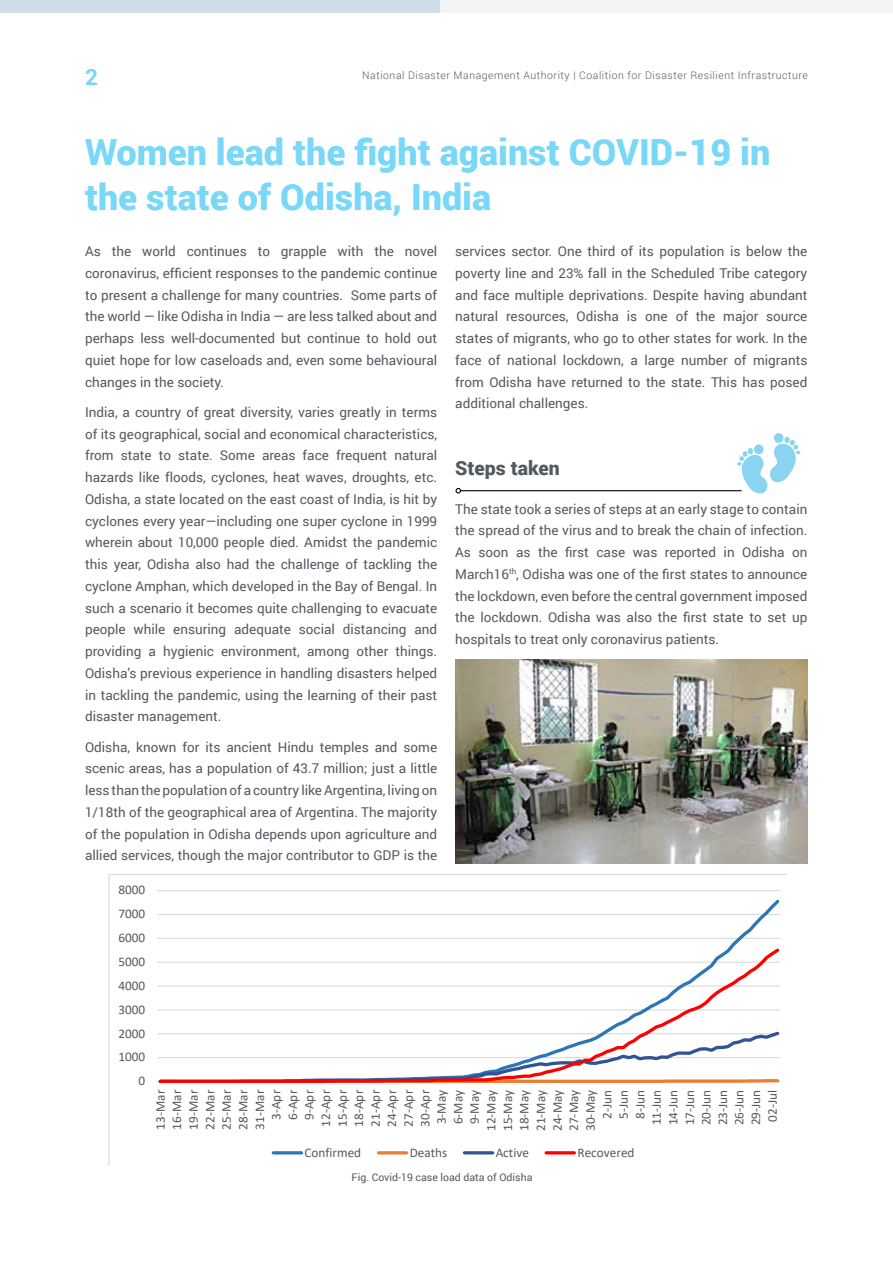
<style>
.page{position:relative;width:893px;height:1263px;background:#fff}
.page>*{position:absolute;margin:0;border:0;box-sizing:border-box;transform-origin:0 0}
.t1{font:900 36px/45px "Roboto";color:#79d7f7}
.t2{font:700 22.5px "Roboto";color:#79d7f7}
.t3{font:900 19.5px "Roboto";color:#545961}
.t4{font:13.5px/21.8px "Roboto";color:#545961;text-align:justify}
.t5{font:13.2px/16.5px "Calibri";color:#595959;text-align:right}
.t6{font:300 10.5px "Roboto";letter-spacing:.05em;color:#545961}
.t7{font:10.5px "Roboto";color:#545961}
</style>
<div class="page">
<hr style="left:461px;top:490px;width:281px;height:1px;background:#000">
<svg style="left:455px;top:488px;width:6px;height:5px"></svg>
<svg style="left:108px;top:874px;width:678px;height:291px"></svg>
<img style="left:455px;top:660px;width:352px;height:203px">
<svg style="left:737px;top:433px;width:63px;height:60px"></svg>
<div style="left:0;top:0;width:440px;height:13px;background:#d1dde6"></div>
<div style="left:440px;top:0;width:453px;height:13px;background:#f4f4f4"></div>
<h2 class="t2" style="left:85px;top:61px;width:14px">2</h2>
<p class="t6" style="left:362px;top:68px;width:447px">National Disaster Management Authority | Coalition for Disaster Resilient Infrastructure</p>
<h1 class="t1" style="left:85px;top:129px;width:687px">Women lead the fight against COVID-19 in the state of Odisha, India</h1>
<p class="t4" style="left:85px;top:240px;width:354px">As the world continues to grapple with the novel coronavirus, efficient responses to the pandemic continue to present a challenge for many countries. Some parts of the world — like Odisha in India — are less talked about and perhaps less well-documented but continue to hold out quiet hope for low caseloads and, even some behavioural changes in the society.</p>
<p class="t4" style="left:85px;top:401px;width:354px">India, a country of great diversity, varies greatly in terms of its geographical, social and economical characteristics, from state to state. Some areas face frequent natural hazards like floods, cyclones, heat waves, droughts, etc.<br>Odisha, a state located on the east coast of India, is hit by cyclones every year—including one super cyclone in 1999 wherein about 10,000 people died. Amidst the pandemic this year, Odisha also had the challenge of tackling the cyclone Amphan, which developed in the Bay of Bengal. In such a scenario it becomes quite challenging to evacuate people while ensuring adequate social distancing and providing a hygienic environment, among other things.<br>Odisha’s previous experience in handling disasters helped in tackling the pandemic, using the learning of their past disaster management.</p>
<p class="t4" style="left:85px;top:735px;width:354px">Odisha, known for its ancient Hindu temples and some scenic areas, has a population of 43.7 million; just a little less than the population of a country like Argentina, living on 1/18th of the geographical area of Argentina. The majority of the population in Odisha depends upon agriculture and allied services, though the major contributor to GDP is the</p>
<p class="t5" style="left:119px;top:881px;width:28px">8000</p>
<p class="t5" style="left:119px;top:905px;width:28px">7000</p>
<p class="t5" style="left:119px;top:929px;width:28px">6000</p>
<p class="t5" style="left:119px;top:953px;width:28px">5000</p>
<p class="t5" style="left:119px;top:977px;width:28px">4000</p>
<p class="t5" style="left:119px;top:1001px;width:28px">3000</p>
<p class="t5" style="left:119px;top:1024px;width:28px">2000</p>
<p class="t5" style="left:119px;top:1048px;width:28px">1000</p>
<p class="t5" style="left:139px;top:1072px;width:8px">0</p>
<p class="t4" style="left:455px;top:240px;width:354px">services sector. One third of its population is below the poverty line and 23% fall in the Scheduled Tribe category and face multiple deprivations. Despite having abundant natural resources, Odisha is one of the major source states of migrants, who go to other states for work. In the face of national lockdown, a large number of migrants from Odisha have returned to the state. This has posed additional challenges.</p>
<h3 class="t3" style="left:455px;top:454px;width:106px">Steps taken</h3>
<p class="t4" style="left:455px;top:497px;width:354px">The state took a series of steps at an early stage to contain the spread of the virus and to break the chain of infection.<br>As soon as the first case was reported in Odisha on March16<sup>th</sup>, Odisha was one of the first states to announce the lockdown, even before the central government imposed the lockdown. Odisha was also the first state to set up hospitals to treat only coronavirus patients.</p>
<p class="t5" style="left:152px;top:1131px;width:43px;rotate:-90deg">13-Mar<br>16-Mar<br>19-Mar<br>22-Mar<br>25-Mar<br>28-Mar<br>31-Mar<br>3-Apr<br>6-Apr<br>9-Apr<br>12-Apr<br>15-Apr<br>18-Apr<br>21-Apr<br>24-Apr<br>27-Apr<br>30-Apr<br>3-May<br>6-May<br>9-May<br>12-May<br>15-May<br>18-May<br>21-May<br>24-May<br>27-May<br>30-May<br>2-Jun<br>5-Jun<br>8-Jun<br>11-Jun<br>14-Jun<br>17-Jun<br>20-Jun<br>23-Jun<br>26-Jun<br>29-Jun<br>02-Jul</p>
<p class="t5" style="left:305px;top:1144px;width:58px">Confirmed</p>
<p class="t5" style="left:410px;top:1144px;width:39px">Deaths</p>
<p class="t5" style="left:496px;top:1144px;width:35px">Active</p>
<p class="t5" style="left:577px;top:1144px;width:58px">Recovered</p>
<p class="t7" style="left:352px;top:1170px;width:182px">Fig. Covid-19 case load data of Odisha</p>
</div>
